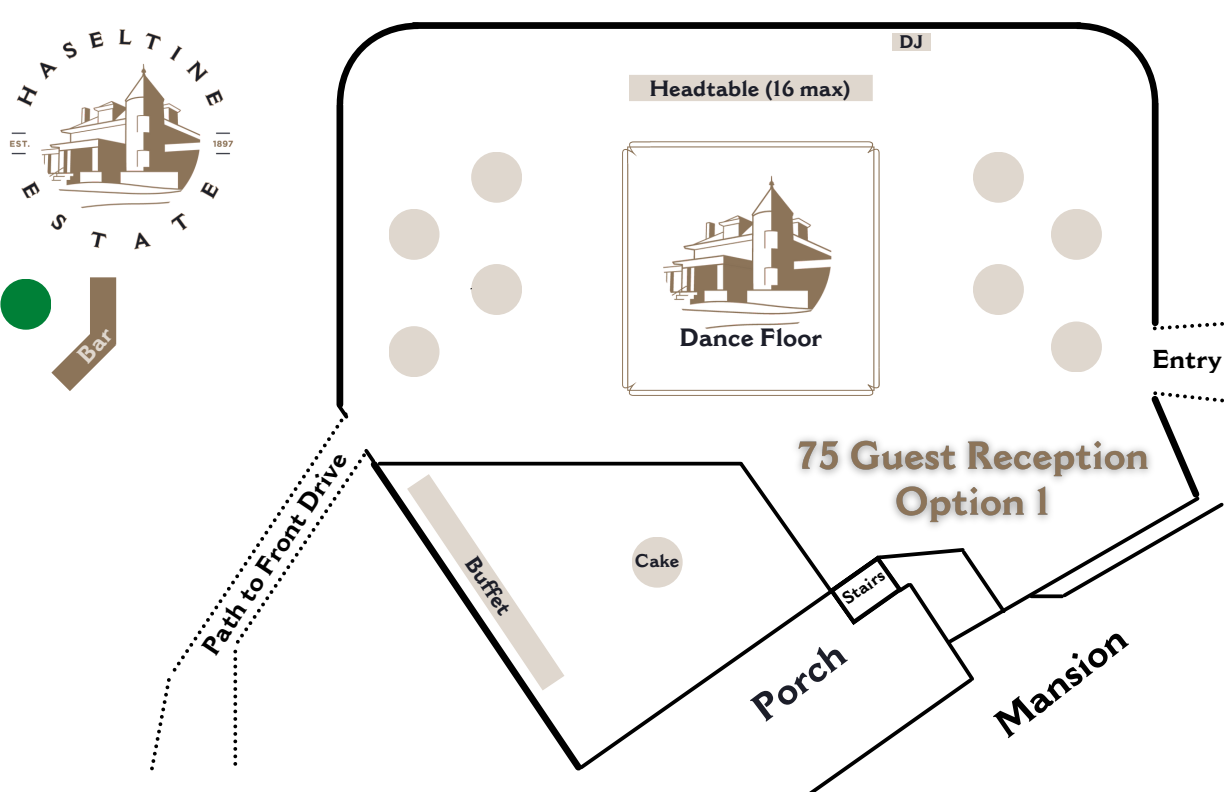
<style>
.page{position:relative;width:1224px;height:792px;background:#fff}
.page>*{position:absolute;margin:0;border:0;box-sizing:border-box;transform-origin:0 0}
.t1{font:700 37.8px "Cantoria MT Std";color:#000}
.t2{font:700 37.8px "Cantoria MT Std";color:#1c1e29}
.t3{font:700 25.5px "Cantoria MT Std";color:#000}
.t4{font:700 24.6px "Cantoria MT Std";color:#1c1e29}
.t5{font:700 21.7px "Cantoria MT Std";color:#1c1e29}
.t6{font:700 17.9px "Cantoria MT Std";letter-spacing:-.005em;color:#1c1e29}
.t7{font:700 17px "Cantoria MT Std";color:#000}
</style>
<div class="page">
<svg style="left:337px;top:23px;width:81px;height:81px"></svg>
<div style="left:413px;top:22px;width:668px;height:7px;background:#000"></div>
<svg style="left:1077px;top:23px;width:81px;height:81px"></svg>
<div style="left:1152px;top:105px;width:7px;height:218px;background:#000"></div>
<div style="left:337px;top:105px;width:6px;height:300px;background:#000"></div>
<svg style="left:379px;top:461px;width:197px;height:309px"></svg>
<svg style="left:380px;top:462px;width:356px;height:4px"></svg>
<svg style="left:576px;top:552px;width:160px;height:219px"></svg>
<svg style="left:1153px;top:322px;width:71px;height:8px"></svg>
<svg style="left:336px;top:401px;width:13px;height:17px"></svg>
<svg style="left:172px;top:412px;width:176px;height:260px"></svg>
<svg style="left:235px;top:445px;width:144px;height:199px"></svg>
<svg style="left:233px;top:650px;width:4px;height:116px"></svg>
<svg style="left:150px;top:678px;width:21px;height:93px"></svg>
<svg style="left:1009px;top:576px;width:50px;height:34px"></svg>
<div style="left:471px;top:264px;width:51px;height:51px;background:#dfd7ce;border-radius:50%"></div>
<div style="left:389px;top:326px;width:51px;height:51px;background:#dfd7ce;border-radius:50%"></div>
<div style="left:471px;top:152px;width:51px;height:51px;background:#dfd7ce;border-radius:50%"></div>
<div style="left:389px;top:209px;width:51px;height:51px;background:#dfd7ce;border-radius:50%"></div>
<div style="left:973px;top:264px;width:51px;height:51px;background:#dfd7ce;border-radius:50%"></div>
<div style="left:1051px;top:209px;width:51px;height:51px;background:#dfd7ce;border-radius:50%"></div>
<div style="left:973px;top:152px;width:51px;height:51px;background:#dfd7ce;border-radius:50%"></div>
<div style="left:1051px;top:321px;width:51px;height:51px;background:#dfd7ce;border-radius:50%"></div>
<div style="left:629px;top:75px;width:244px;height:26px;background:#dfd7ce"></div>
<div style="left:0;top:279px;width:51px;height:51px;background:#008037;border-radius:50%"></div>
<div style="left:90px;top:277px;width:26px;height:68px;background:#8c7459"></div>
<img style="left:9px;top:29px;width:225px;height:221px">
<svg style="left:736px;top:461px;width:273px;height:331px"></svg>
<svg style="left:1059px;top:391px;width:165px;height:208px"></svg>
<svg style="left:1031px;top:594px;width:31px;height:4px"></svg>
<svg style="left:382px;top:461px;width:208px;height:259px"></svg>
<div style="left:632px;top:537px;width:51px;height:51px;background:#dfd7ce;border-radius:50%"></div>
<svg style="left:622px;top:141px;width:258px;height:255px"></svg>
<div style="left:892px;top:33px;width:39px;height:17px;background:#dfd7ce"></div>
<img style="left:784px;top:430px;width:378px;height:109px">
<svg style="left:24px;top:299px;width:93px;height:92px"></svg>
<p class="t3" style="left:200px;top:647px;width:240px;rotate:-56deg">Path to Front Drive</p>
<p class="t5" style="left:649px;top:80px;width:203px">Headtable (16 max)</p>
<p class="t6" style="left:900px;top:35px;width:25px">DJ</p>
<p class="t4" style="left:679px;top:328px;width:144px">Dance Floor</p>
<p class="t5" style="left:477px;top:554px;width:67px;rotate:56deg">Buffet</p>
<p class="t6" style="left:635px;top:554px;width:46px">Cake</p>
<p class="t7" style="left:840px;top:595px;width:49px;rotate:-35deg">Stairs</p>
<h1 class="t2" style="left:748px;top:701px;width:107px;rotate:-37deg">Porch</h1>
<p class="t3" style="left:1152px;top:349px;width:71px">Entry</p>
<h1 class="t1" style="left:991px;top:717px;width:157px;rotate:-38deg">Mansion</h1>
</div>
